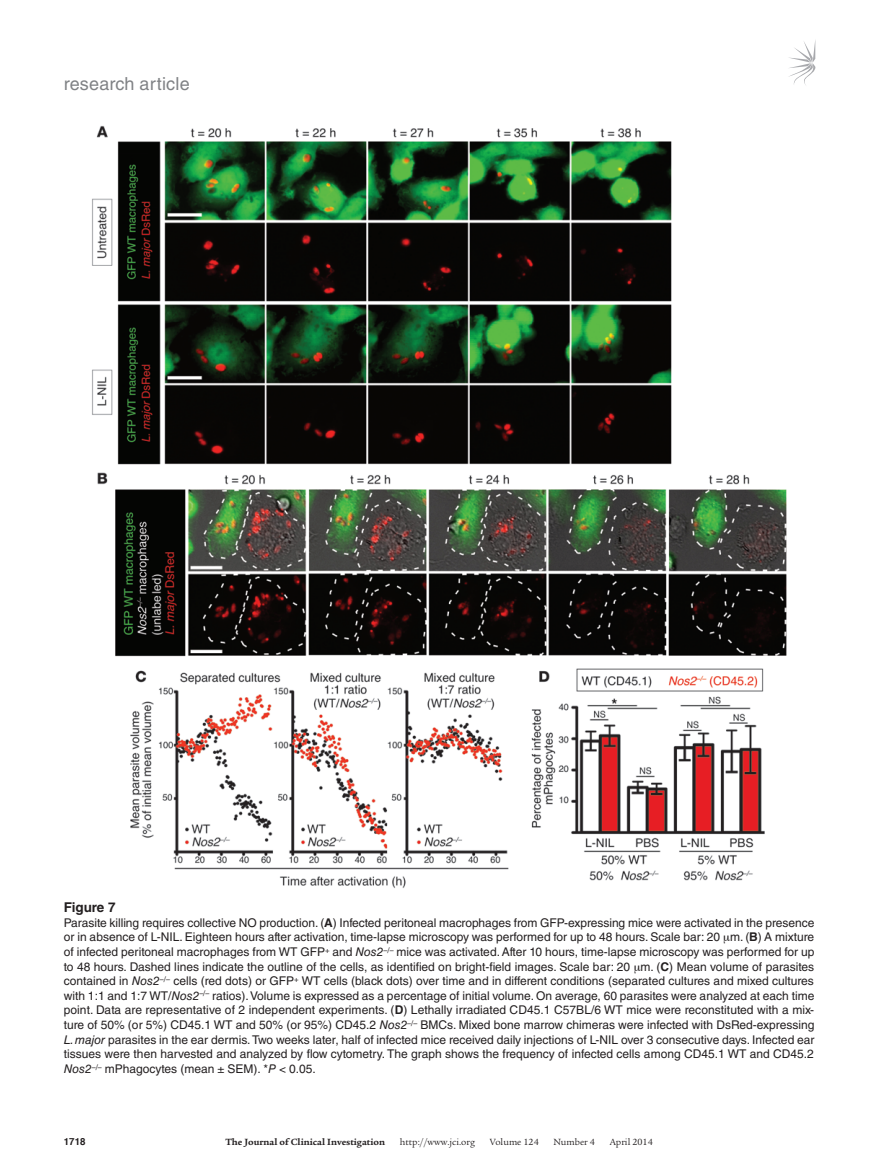
<style>
.page{position:relative;width:878px;height:1175px;background:#fff}
.page>*{position:absolute;margin:0;border:0;box-sizing:border-box;transform-origin:0 0}
.t1{font:18px "Helvetica LT Std";letter-spacing:.01em;color:#808285}
.t2{font:700 13.5px "Helvetica LT Std";color:#231f20}
.t3{font:12px/14.7px "Helvetica LT Std";color:#231f20;text-align:justify}
.t4{font:9.75px "Legacy Serif Std";color:#231f20}
.t5{font:700 9.75px "Legacy Serif Std";color:#231f20}
.t6{font:700 9.75px "Helvetica";color:#231f20}
.s1{font-weight:700}
.s2{font-style:italic}
</style>
<div class="page">
<svg style="left:789px;top:42px;width:26px;height:43px"></svg>
<img style="left:92px;top:125px;width:695px;height:763px">
<h1 class="t1" style="left:64px;top:73px;width:127px">research article</h1>
<p class="t2" style="left:64px;top:899px;width:53px">Figure 7</p>
<p class="t3" style="left:64px;top:915px;width:752px">Parasite killing requires collective NO production. (<span class="s1">A</span>) Infected peritoneal macrophages from GFP-expressing mice were activated in the presence or in absence of L-NIL. Eighteen hours after activation, time-lapse microscopy was performed for up to 48 hours. Scale bar: 20 m. (<span class="s1">B</span>) A mixture of infected peritoneal macrophages from WT GFP<sup>+</sup> and <span class="s2">Nos2</span><sup>–/–</sup> mice was activated. After 10 hours, time-lapse microscopy was performed for up to 48 hours. Dashed lines indicate the outline of the cells, as identified on bright-field images. Scale bar: 20 m. (<span class="s1">C</span>) Mean volume of parasites contained in <span class="s2">Nos2</span><sup>–/–</sup> cells (red dots) or GFP<sup>+</sup> WT cells (black dots) over time and in different conditions (separated cultures and mixed cultures with 1:1 and 1:7 WT/<span class="s2">Nos2</span><sup>–/–</sup> ratios). Volume is expressed as a percentage of initial volume. On average, 60 parasites were analyzed at each time point. Data are representative of 2 independent experiments. (<span class="s1">D</span>) Lethally irradiated CD45.1 C57BL/6 WT mice were reconstituted with a mix&shy;ture of 50% (or 5%) CD45.1 WT and 50% (or 95%) CD45.2 <span class="s2">Nos2</span><sup>–/–</sup> BMCs. Mixed bone marrow chimeras were infected with DsRed-expressing <span class="s2">L. major</span> parasites in the ear dermis. Two weeks later, half of infected mice received daily injections of L-NIL over 3 consecutive days. Infected ear tissues were then harvested and analyzed by flow cytometry. The graph shows the frequency of infected cells among CD45.1 WT and CD45.2<br><span class="s2">Nos2</span><sup>–/–</sup> mPhagocytes (mean ± SEM). *<span class="s2">P</span> &lt; 0.05.</p>
<p class="t6" style="left:64px;top:1133px;width:23px">1718</p>
<p class="t5" style="left:225px;top:1135px;width:161px">The Journal of Clinical Investigation</p>
<p class="t4" style="left:400px;top:1136px;width:77px">http://www.jci.org</p>
<p class="t4" style="left:489px;top:1136px;width:50px">Volume 124</p>
<p class="t4" style="left:553px;top:1136px;width:43px">Number 4</p>
<p class="t4" style="left:609px;top:1136px;width:45px">April 2014</p>
</div>
